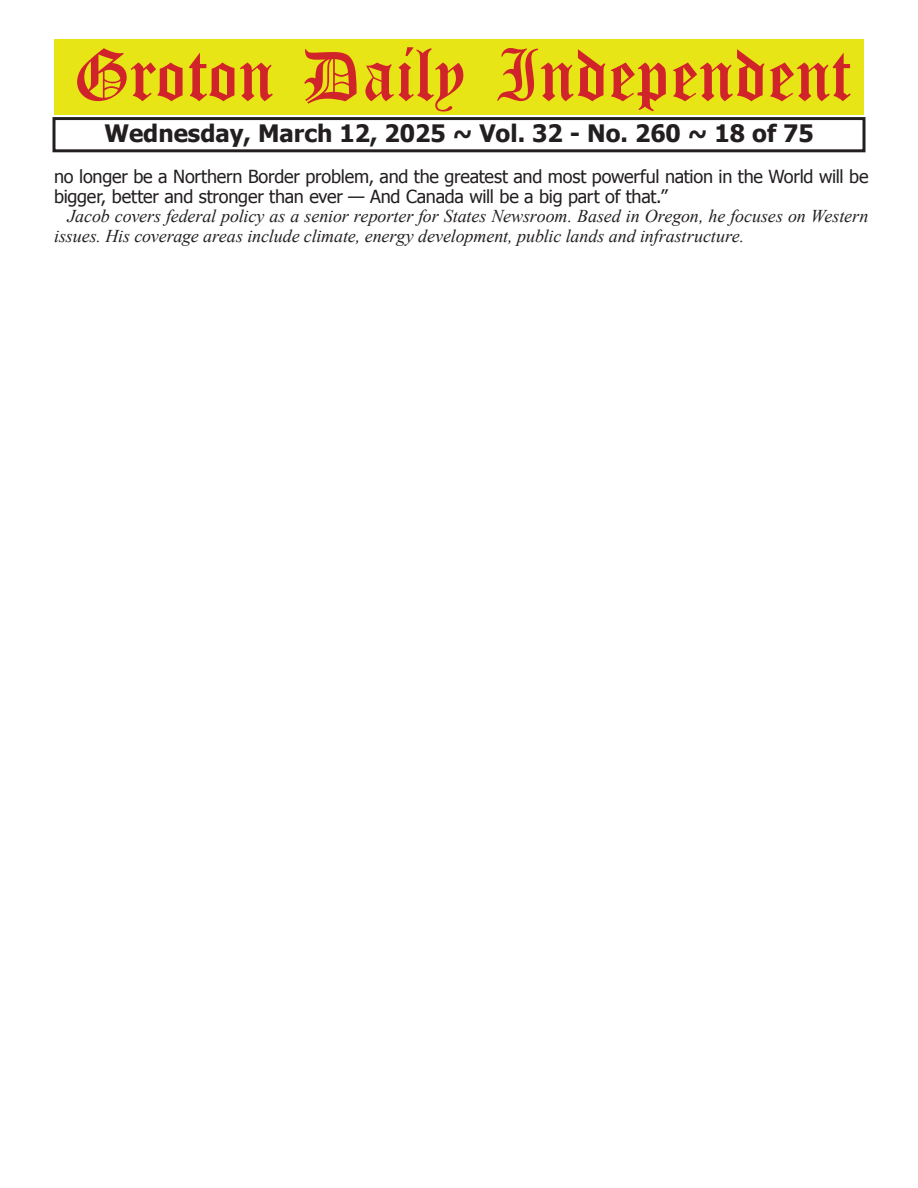
<style>
.page{position:relative;width:918px;height:1188px;background:#fff}
.page>*{position:absolute;margin:0;border:0;box-sizing:border-box;transform-origin:0 0}
.t1{font:54px "Old English Five";color:#d1232a}
.t2{font:700 24px "Tahoma";color:#231f20}
.t3{font:italic 18px/19.5px "Times New Roman";letter-spacing:-.005em;color:#231f20}
.t4{font:18px/19.5px "Tahoma";letter-spacing:-.01em;color:#231f20}
</style>
<div class="page">
<div style="left:52px;top:117px;width:814px;height:35px;border:3px solid #231f20"></div>
<div style="left:54px;top:40px;width:810px;height:75px;background:#e7e515"></div>
<h1 class="t1" style="left:73px;top:50px;width:779px">Groton Daily Independent</h1>
<h2 class="t2" style="left:104px;top:116px;width:711px">Wednesday, March 12, 2025 ~ Vol. 32 - No. 260 ~ 18 of 75</h2>
<p class="t4" style="left:54px;top:166px;width:816px">no longer be a Northern Border problem, and the greatest and most powerful nation in the World will be bigger, better and stronger than ever — And Canada will be a big part of that.”</p>
<p class="t3" style="left:54px;top:206px;width:816px;text-indent:14px">Jacob covers federal policy as a senior reporter for States Newsroom. Based in Oregon, he focuses on Western issues. His coverage areas include climate, energy development, public lands and infrastructure.</p>
</div>
